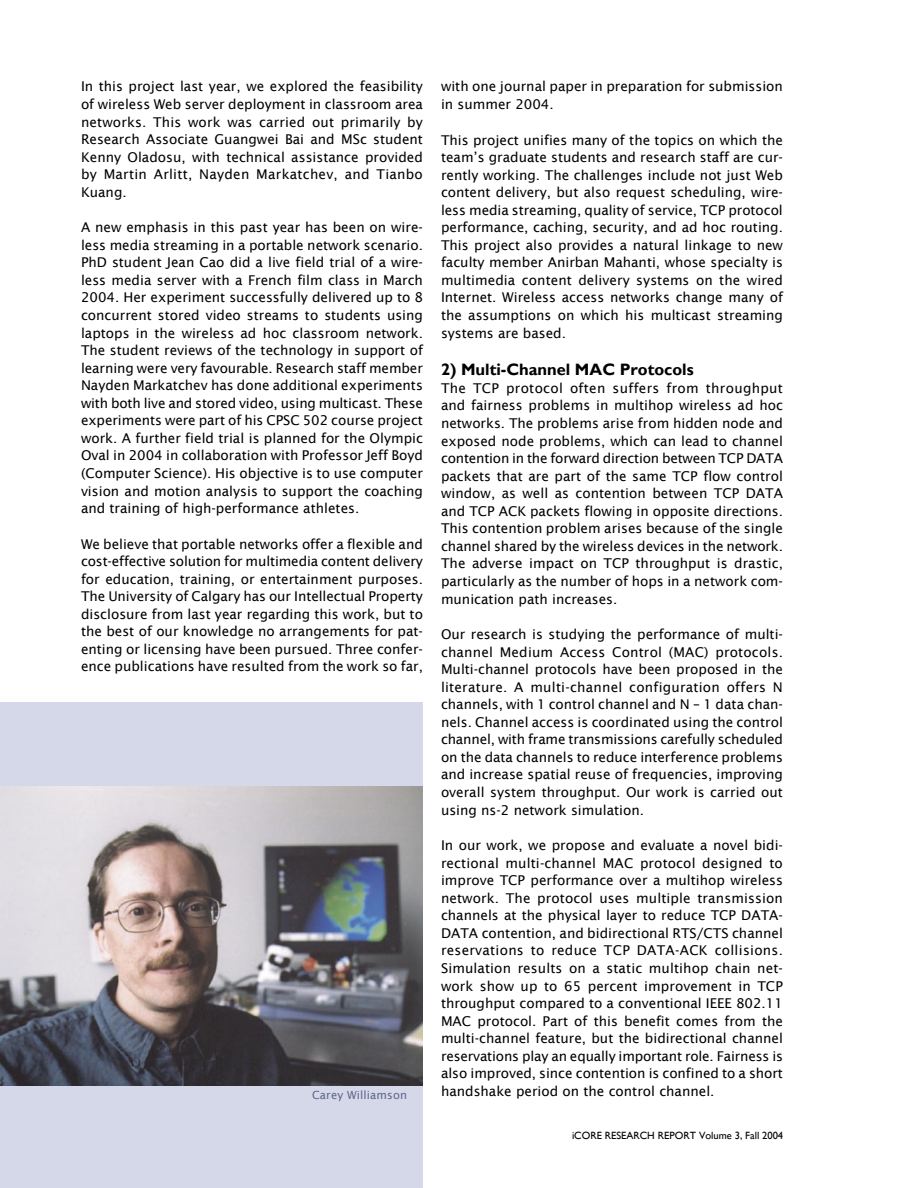
<style>
.page{position:relative;width:918px;height:1188px;background:#fff}
.page>*{position:absolute;margin:0;border:0;box-sizing:border-box;transform-origin:0 0}
.sub_Head_1{font:700 16.5px "Gill Sans";color:#000}
.Body{font:13.5px/17.5px "Lucida Sans";color:#000;text-align:justify}
.Names{font:11.25px "Lucida Sans";letter-spacing:.01em;color:#5e688f}
.t1{font:10.5px "Gill Sans";color:#000}
</style>
<div class="page">
<div style="left:0;top:702px;width:423px;height:486px;background:#d5d8e8"></div>
<img style="left:0;top:787px;width:423px;height:298px">
<p class="Body" style="left:81px;top:78px;width:343px">In this project last year, we explored the feasibility of wireless Web server deployment in classroom area networks. This work was carried out primarily by Research Associate Guangwei Bai and MSc student Kenny Oladosu, with technical assistance provided by Martin Arlitt, Nayden Markatchev, and Tianbo Kuang.</p>
<p class="Body" style="left:81px;top:219px;width:344px">A new emphasis in this past year has been on wire&shy;less media streaming in a portable network scenario.<br>PhD student Jean Cao did a live field trial of a wire&shy;less media server with a French film class in March 2004. Her experiment successfully delivered up to 8 concurrent stored video streams to students using laptops in the wireless ad hoc classroom network.<br>The student reviews of the technology in support of learning were very favourable. Research staff member Nayden Markatchev has done additional experiments with both live and stored video, using multicast. These experiments were part of his CPSC 502 course project work. A further field trial is planned for the Olympic Oval in 2004 in collaboration with Professor Jeff Boyd (Computer Science). His objective is to use computer vision and motion analysis to support the coaching and training of high-performance athletes.</p>
<p class="Body" style="left:81px;top:535px;width:343px">We believe that portable networks offer a flexible and cost-effective solution for multimedia content delivery for education, training, or entertainment purposes.<br>The University of Calgary has our Intellectual Property disclosure from last year regarding this work, but to the best of our knowledge no arrangements for pat&shy;enting or licensing have been pursued. Three confer&shy;ence publications have resulted from the work so far,</p>
<p class="Names" style="left:312px;top:1088px;width:96px">Carey Williamson</p>
<p class="Body" style="left:441px;top:78px;width:343px">with one journal paper in preparation for submission in summer 2004.</p>
<p class="Body" style="left:441px;top:131px;width:344px">This project unifies many of the topics on which the team’s graduate students and research staff are cur&shy;rently working. The challenges include not just Web content delivery, but also request scheduling, wire&shy;less media streaming, quality of service, TCP protocol performance, caching, security, and ad hoc routing.<br>This project also provides a natural linkage to new faculty member Anirban Mahanti, whose specialty is multimedia content delivery systems on the wired Internet. Wireless access networks change many of the assumptions on which his multicast streaming systems are based.</p>
<p class="sub_Head_1" style="left:441px;top:360px;width:254px">2) Multi-Channel MAC Protocols</p>
<p class="Body" style="left:441px;top:379px;width:344px">The TCP protocol often suffers from throughput and fairness problems in multihop wireless ad hoc networks. The problems arise from hidden node and exposed node problems, which can lead to channel contention in the forward direction between TCP DATA packets that are part of the same TCP flow control window, as well as contention between TCP DATA and TCP ACK packets flowing in opposite directions.<br>This contention problem arises because of the single channel shared by the wireless devices in the network.<br>The adverse impact on TCP throughput is drastic, particularly as the number of hops in a network com&shy;munication path increases.</p>
<p class="Body" style="left:441px;top:625px;width:344px">Our research is studying the performance of multi&shy;channel Medium Access Control (MAC) protocols.<br>Multi-channel protocols have been proposed in the literature. A multi-channel configuration offers N channels, with 1 control channel and N – 1 data chan&shy;nels. Channel access is coordinated using the control channel, with frame transmissions carefully scheduled on the data channels to reduce interference problems and increase spatial reuse of frequencies, improving overall system throughput. Our work is carried out using ns-2 network simulation.</p>
<p class="Body" style="left:441px;top:836px;width:344px">In our work, we propose and evaluate a novel bidi&shy;rectional multi-channel MAC protocol designed to improve TCP performance over a multihop wireless network. The protocol uses multiple transmission channels at the physical layer to reduce TCP DATA-DATA contention, and bidirectional RTS/CTS channel reservations to reduce TCP DATA-ACK collisions.<br>Simulation results on a static multihop chain net&shy;work show up to 65 percent improvement in TCP throughput compared to a conventional IEEE 802.11<br>MAC protocol. Part of this benefit comes from the multi-channel feature, but the bidirectional channel reservations play an equally important role. Fairness is also improved, since contention is confined to a short handshake period on the control channel.</p>
<p class="t1" style="left:572px;top:1129px;width:213px">iCORE RESEARCH REPORT Volume 3, Fall 2004</p>
</div>
